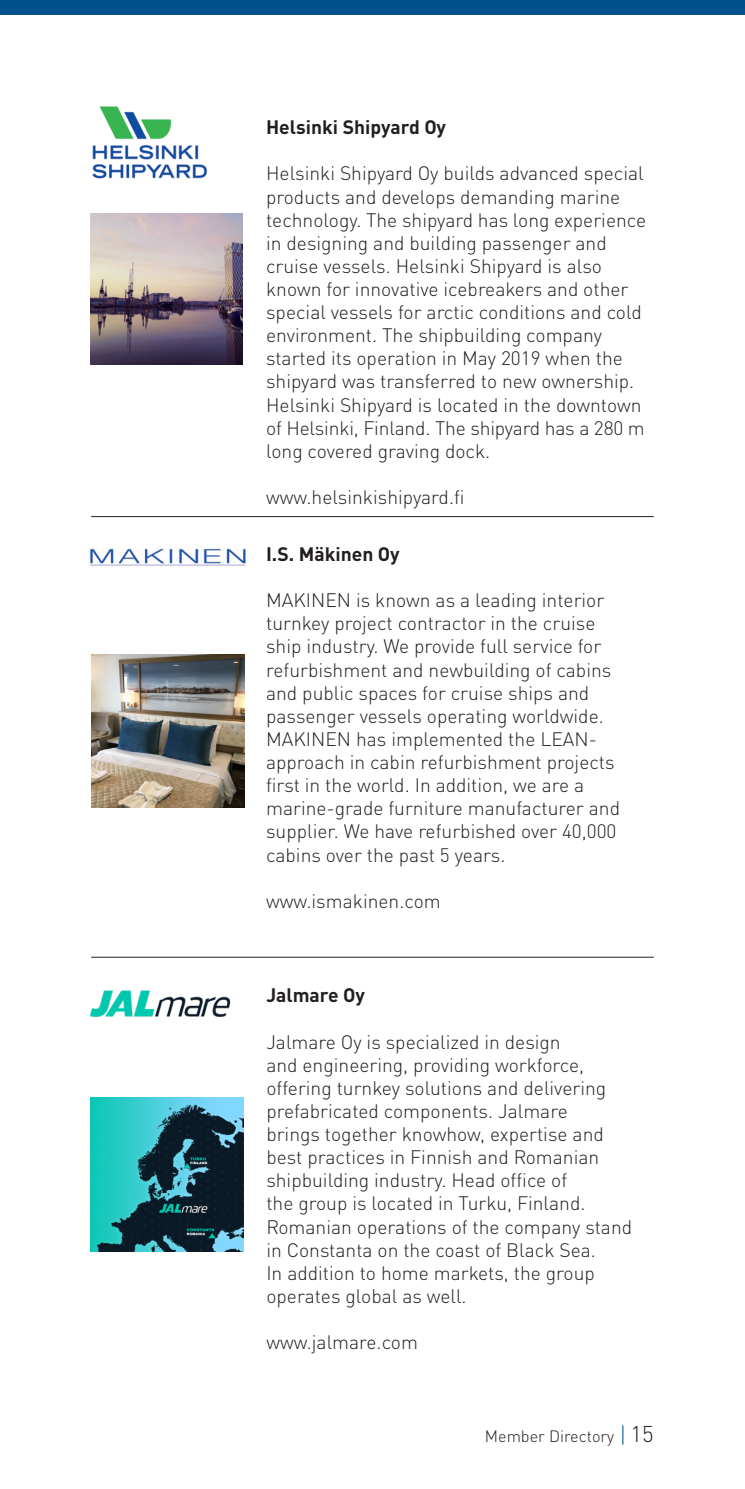
<style>
.page{position:relative;width:745px;height:1489px;background:#fff}
.page>*{position:absolute;margin:0;border:0;box-sizing:border-box;transform-origin:0 0}
.Leipis_7_7_pt{font:300 19.25px/23px "DIN Pro";color:#231f20}
.Yritysotsikko{font:700 19.25px "DIN Pro";color:#231f20}
.t1{font:300 16.25px "DIN Pro";color:#231f20}
.s1{font-size:22.5px;color:#01528c}
.s2{font-size:22.5px}
</style>
<div class="page">
<div style="left:0;top:0;width:744px;height:15px;background:#01528c"></div>
<hr style="left:91px;top:516px;width:562px;height:1px;background:#231f20">
<hr style="left:91px;top:956px;width:562px;height:1px;background:#231f20">
<img style="left:91px;top:654px;width:153px;height:153px">
<img style="left:89px;top:548px;width:157px;height:18px">
<img style="left:92px;top:106px;width:116px;height:73px">
<img style="left:91px;top:213px;width:152px;height:152px">
<img style="left:90px;top:990px;width:141px;height:27px">
<img style="left:90px;top:1097px;width:154px;height:153px">
<p class="Yritysotsikko" style="left:266px;top:112px;width:181px">Helsinki Shipyard Oy</p>
<p class="Leipis_7_7_pt" style="left:266px;top:161px;width:381px">Helsinki Shipyard Oy builds advanced special products and develops demanding marine technology. The shipyard has long experience in designing and building passenger and cruise vessels. Helsinki Shipyard is also known for innovative icebreakers and other special vessels for arctic conditions and cold environment. The shipbuilding company started its operation in May 2019 when the shipyard was transferred to new ownership.<br>Helsinki Shipyard is located in the downtown of Helsinki, Finland. The shipyard has a 280 m long covered graving dock.</p>
<p class="Leipis_7_7_pt" style="left:266px;top:484px;width:200px">www.helsinkishipyard.fi</p>
<p class="Yritysotsikko" style="left:266px;top:539px;width:135px">I.S. Mäkinen Oy</p>
<p class="Leipis_7_7_pt" style="left:266px;top:587px;width:355px">MAKINEN is known as a leading interior turnkey project contractor in the cruise ship industry. We provide full service for refurbishment and newbuilding of cabins and public spaces for cruise ships and passenger vessels operating worldwide.<br>MAKINEN has implemented the LEAN&shy;approach in cabin refurbishment projects first in the world. In addition, we are a marine-grade furniture manufacturer and supplier. We have refurbished over 40,000 cabins over the past 5 years.</p>
<p class="Leipis_7_7_pt" style="left:266px;top:888px;width:176px">www.ismakinen.com</p>
<p class="Yritysotsikko" style="left:266px;top:980px;width:100px">Jalmare Oy</p>
<p class="Leipis_7_7_pt" style="left:266px;top:1028px;width:367px">Jalmare Oy is specialized in design<br>and engineering, providing workforce, offering turnkey solutions and delivering prefabricated components. Jalmare<br>brings together knowhow, expertise and best practices in Finnish and Romanian shipbuilding industry. Head office of<br>the group is located in Turku, Finland.<br>Romanian operations of the company stand in Constanta on the coast of Black Sea.<br>In addition to home markets, the group operates global as well.</p>
<p class="Leipis_7_7_pt" style="left:266px;top:1329px;width:153px">www.jalmare.com</p>
<p class="t1" style="left:484px;top:1423px;width:170px">Member Directory <span class="s1">|</span> <span class="s2">15</span></p>
</div>
